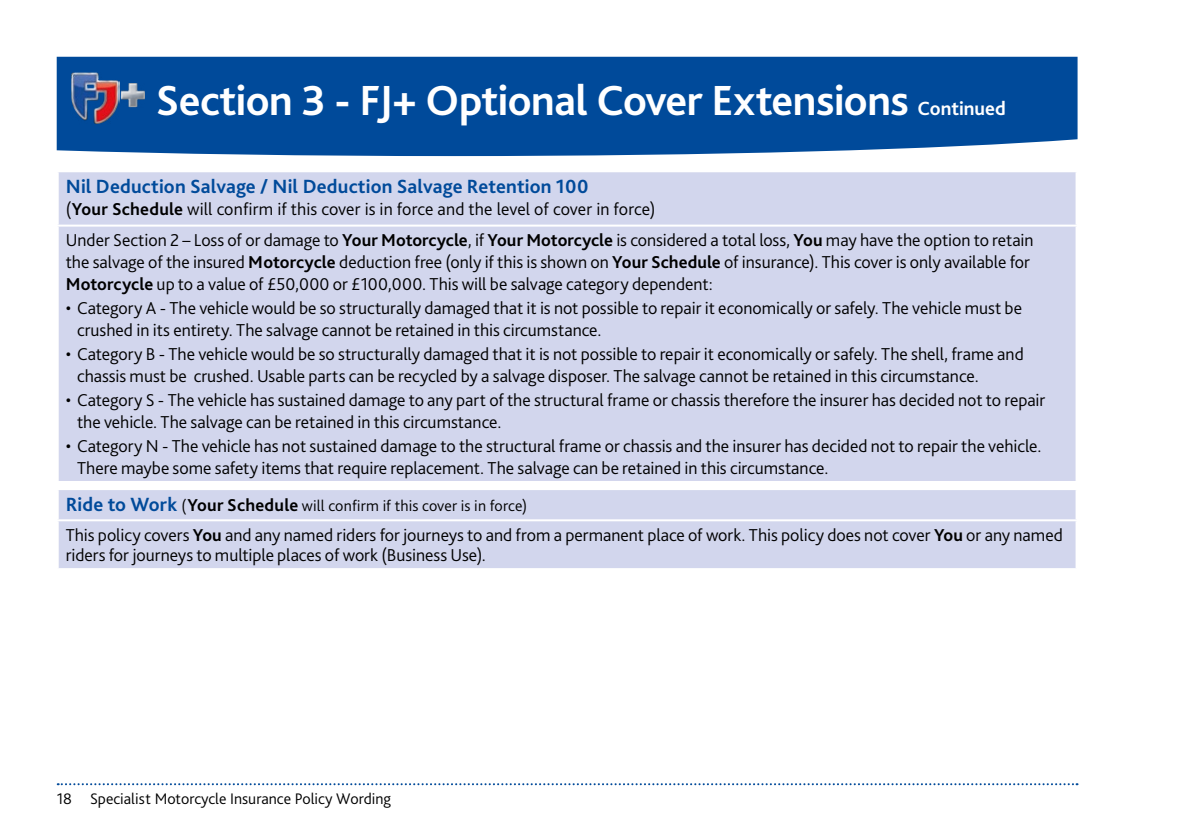
<style>
.page{position:relative;width:1191px;height:840px;background:#fff}
.page>*{position:absolute;margin:0;border:0;box-sizing:border-box;transform-origin:0 0}
.t1{font:700 44px "Bliss Pro";letter-spacing:-.01em;color:#fff}
.t2{font:700 20px "Bliss Pro";letter-spacing:.005em;color:#004a9a}
.Table_Normal{font:300 18px/21.6px "Bliss Pro";color:#000}
.t3{font:300 16px "Bliss Pro";color:#000}
.s1{font-size:20px}
.s2{font-weight:700}
.s3{font-weight:700;font-size:20px;color:#004a9a}
.s4{font-weight:700;font-size:18px}
</style>
<div class="page">
<svg style="left:58px;top:783px;width:1019px;height:1px"></svg>
<div style="left:59px;top:172px;width:1016px;height:308px;background:#d2d6ed"></div>
<hr style="left:57px;top:224px;width:1020px;height:2px;background:#fff">
<div style="left:57px;top:57px;width:1020px;height:99px;background:#004a9a"></div>
<img style="left:71px;top:72px;width:48px;height:53px">
<img style="left:120px;top:84px;width:25px;height:23px">
<div style="left:59px;top:490px;width:1016px;height:77px;background:#d2d6ed"></div>
<hr style="left:57px;top:519px;width:1020px;height:2px;background:#fff">
<p class="t1" style="left:156px;top:73px;width:851px">Section 3 - FJ+ Optional Cover Extensions <span class="s1">Continued</span></p>
<p class="t2" style="left:66px;top:174px;width:524px">Nil Deduction Salvage / Nil Deduction Salvage Retention 100</p>
<p class="Table_Normal" style="left:66px;top:198px;width:591px">(<span class="s2">Your Schedule</span> will confirm if this cover is in force and the level of cover in force)</p>
<p class="Table_Normal" style="left:66px;top:229px;width:969px">Under Section 2 – Loss of or damage to <span class="s2">Your Motorcycle</span>, if <span class="s2">Your Motorcycle</span> is considered a total loss, <span class="s2">You</span> may have the option to retain the salvage of the insured <span class="s2">Motorcycle</span> deduction free (only if this is shown on <span class="s2">Your Schedule</span> of insurance). This cover is only available for<br><span class="s2">Motorcycle</span> up to a value of £50,000 or £100,000. This will be salvage category dependent:</p>
<p class="Table_Normal" style="left:77px;top:297px;width:946px;text-indent:-11px">• Category A - The vehicle would be so structurally damaged that it is not possible to repair it economically or safely. The vehicle must be crushed in its entirety. The salvage cannot be retained in this circumstance.</p>
<p class="Table_Normal" style="left:77px;top:343px;width:948px;text-indent:-11px">• Category B - The vehicle would be so structurally damaged that it is not possible to repair it economically or safely. The shell, frame and chassis must be crushed. Usable parts can be recycled by a salvage disposer. The salvage cannot be retained in this circumstance.</p>
<p class="Table_Normal" style="left:77px;top:389px;width:969px;text-indent:-11px">• Category S - The vehicle has sustained damage to any part of the structural frame or chassis therefore the insurer has decided not to repair the vehicle. The salvage can be retained in this circumstance.</p>
<p class="Table_Normal" style="left:77px;top:435px;width:966px;text-indent:-11px">• Category N - The vehicle has not sustained damage to the structural frame or chassis and the insurer has decided not to repair the vehicle.<br>There maybe some safety items that require replacement. The salvage can be retained in this circumstance.</p>
<p class="t3" style="left:66px;top:495px;width:463px"><span class="s3">Ride to Work</span> (<span class="s4">Your Schedule</span> will confirm if this cover is in force)</p>
<p class="Table_Normal" style="left:66px;top:524px;width:998px;line-height:20px">This policy covers <span class="s2">You</span> and any named riders for journeys to and from a permanent place of work. This policy does not cover <span class="s2">You</span> or any named riders for journeys to multiple places of work (Business Use).</p>
<p class="t3" style="left:57px;top:788px;width:336px">18 Specialist Motorcycle Insurance Policy Wording</p>
</div>
